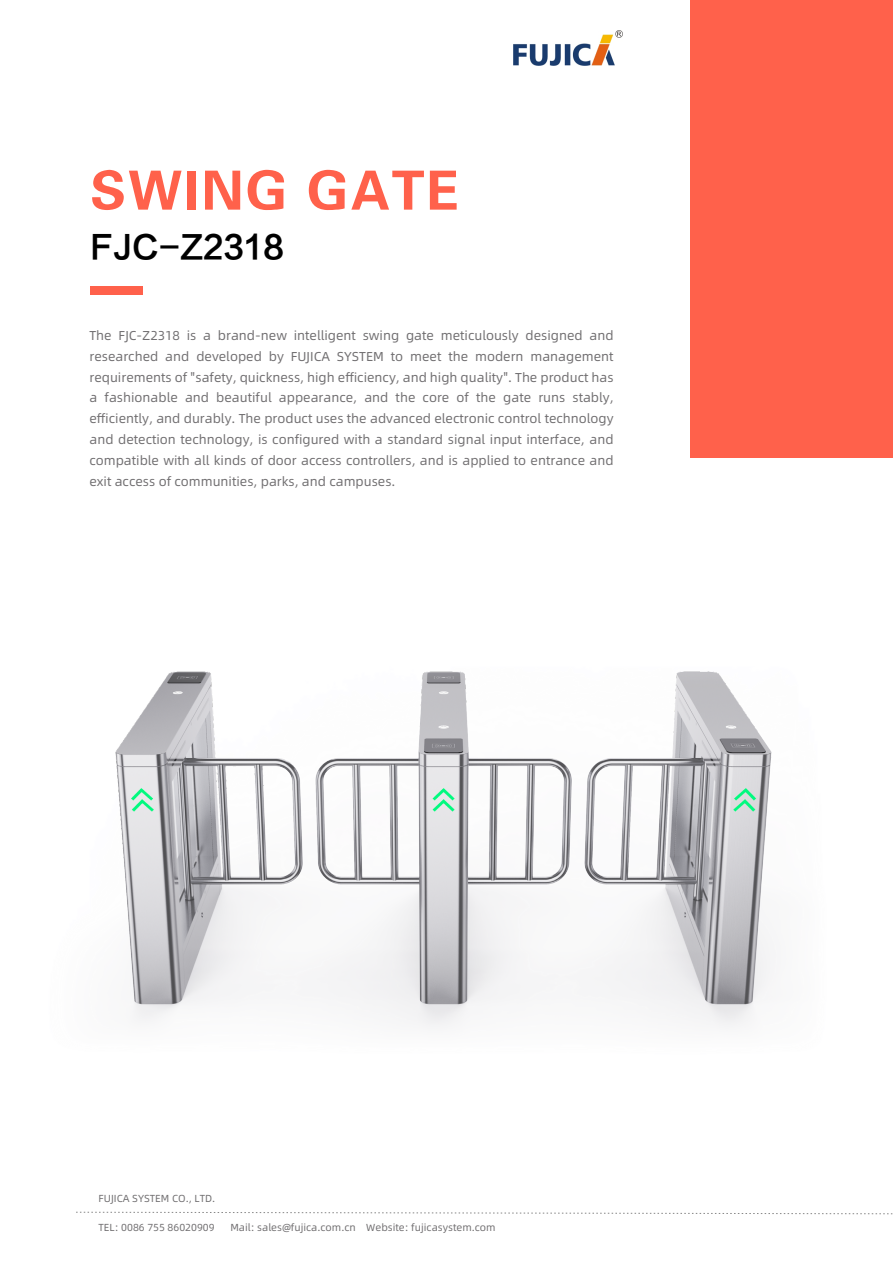
<style>
.page{position:relative;width:893px;height:1263px;background:#fff}
.page>*{position:absolute;margin:0;border:0;box-sizing:border-box;transform-origin:0 0}
.t1{font:54px "FZZYJW GB1 0";letter-spacing:.04em;color:#ff614b}
.t2{font:31.5px "FZLTZHK GBK1 0";color:#000}
.t3{font:12.9px/20.7px "Alibaba Pu Hui Ti";color:#716f71;text-align:justify}
.t4{font:10.2px "Alibaba Pu Hui Ti";color:#716f71}
</style>
<div class="page">
<div style="left:690px;top:0;width:203px;height:458px;background:#ff614b"></div>
<img style="left:513px;top:30px;width:109px;height:35px">
<svg style="left:76px;top:1211px;width:817px;height:3px"></svg>
<div style="left:90px;top:286px;width:53px;height:9px;background:#ff614b"></div>
<img style="left:115px;top:671px;width:657px;height:356px">
<h1 class="t1" style="left:90px;top:161px;width:371px">SWING GATE</h1>
<h2 class="t2" style="left:90px;top:230px;width:196px">FJC-Z2318</h2>
<p class="t3" style="left:89px;top:325px;width:526px">The FJC-Z2318 is a brand-new intelligent swing gate meticulously designed and researched and developed by FUJICA SYSTEM to meet the modern management requirements of "safety, quickness, high efficiency, and high quality". The product has a fashionable and beautiful appearance, and the core of the gate runs stably, efficiently, and durably. The product uses the advanced electronic control technology and detection technology, is configured with a standard signal input interface, and compatible with all kinds of door access controllers, and is applied to entrance and exit access of communities, parks, and campuses.</p>
<p class="t4" style="left:99px;top:1191px;width:118px">FUJICA SYSTEM CO., LTD.</p>
<p class="t4" style="left:99px;top:1220px;width:118px">TEL: 0086 755 86020909</p>
<p class="t4" style="left:230px;top:1220px;width:267px">Mail: sales@fujica.com.cn Website: fujicasystem.com</p>
</div>
